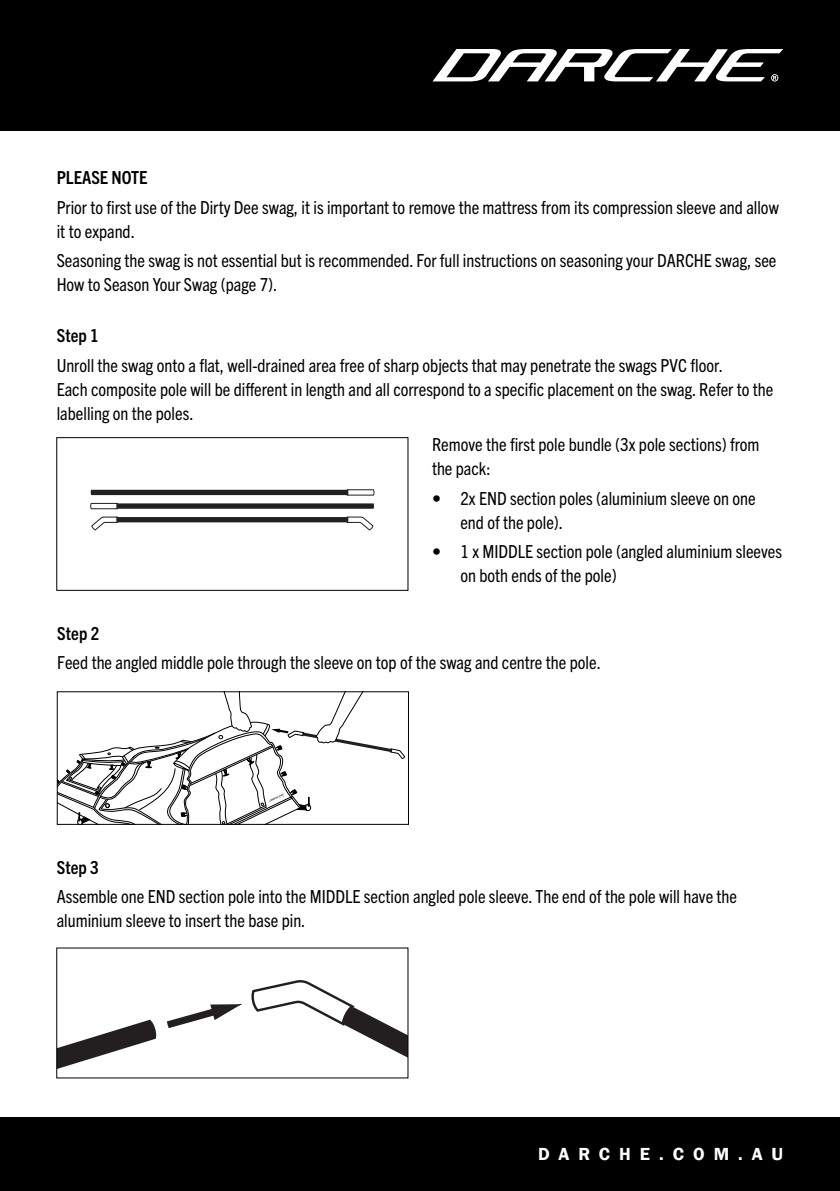
<style>
.page{position:relative;width:840px;height:1191px;background:#fff}
.page>*{position:absolute;margin:0;border:0;box-sizing:border-box;transform-origin:0 0}
.t1{font:condensed 18px/24px "Trade Gothic Next LT Pro";color:#000}
.t2{font:700 condensed 18px "Trade Gothic Next LT Pro";color:#000}
.t3{font:600 18px "Franklin Gothic";letter-spacing:.5em;color:#fff}
</style>
<div class="page">
<div style="left:0;top:1117px;width:839px;height:74px;background:#000"></div>
<div style="left:0;top:0;width:839px;height:130px;background:#000"></div>
<svg style="left:433px;top:49px;width:349px;height:32px"></svg>
<svg style="left:58px;top:1003px;width:183px;height:66px"></svg>
<svg style="left:251px;top:980px;width:155px;height:77px"></svg>
<svg style="left:91px;top:489px;width:283px;height:7px;background:#605d5e"></svg>
<svg style="left:90px;top:503px;width:284px;height:6px;background:#474344"></svg>
<svg style="left:91px;top:516px;width:282px;height:15px"></svg>
<div style="left:56px;top:437px;width:352px;height:154px;border:1px solid #000"></div>
<svg style="left:59px;top:693px;width:346px;height:130px"></svg>
<div style="left:57px;top:691px;width:352px;height:134px;border:1px solid #000"></div>
<p class="t2" style="left:57px;top:165px;width:92px">PLEASE NOTE</p>
<p class="t1" style="left:57px;top:194px;width:723px">Prior to first use of the Dirty Dee swag, it is important to remove the mattress from its compression sleeve and allow it to expand.</p>
<p class="t1" style="left:57px;top:248px;width:720px">Seasoning the swag is not essential but is recommended. For full instructions on seasoning your DARCHE swag, see<br>How to Season Your Swag (page 7).</p>
<p class="t2" style="left:57px;top:323px;width:44px">Step 1</p>
<p class="t1" style="left:57px;top:352px;width:717px">Unroll the swag onto a flat, well-drained area free of sharp objects that may penetrate the swags PVC floor.<br>Each composite pole will be different in length and all correspond to a specific placement on the swag. Refer to the labelling on the poles.</p>
<p class="t1" style="left:432px;top:431px;width:329px">Remove the first pole bundle (3x pole sections) from the pack:</p>
<p class="t1" style="left:460px;top:485px;width:296px;text-indent:-28px">• 2x END section poles (aluminium sleeve on one end of the pole).</p>
<p class="t1" style="left:460px;top:539px;width:323px;text-indent:-28px">• 1 x MIDDLE section pole (angled aluminium sleeves on both ends of the pole)</p>
<p class="t2" style="left:57px;top:621px;width:44px">Step 2</p>
<p class="t1" style="left:57px;top:649px;width:545px">Feed the angled middle pole through the sleeve on top of the swag and centre the pole.</p>
<p class="t2" style="left:57px;top:855px;width:44px">Step 3</p>
<p class="t1" style="left:57px;top:883px;width:681px">Assemble one END section pole into the MIDDLE section angled pole sleeve. The end of the pole will have the aluminium sleeve to insert the base pin.</p>
<p class="t3" style="left:537px;top:1142px;width:246px">DARCHE.COM.AU</p>
</div>
